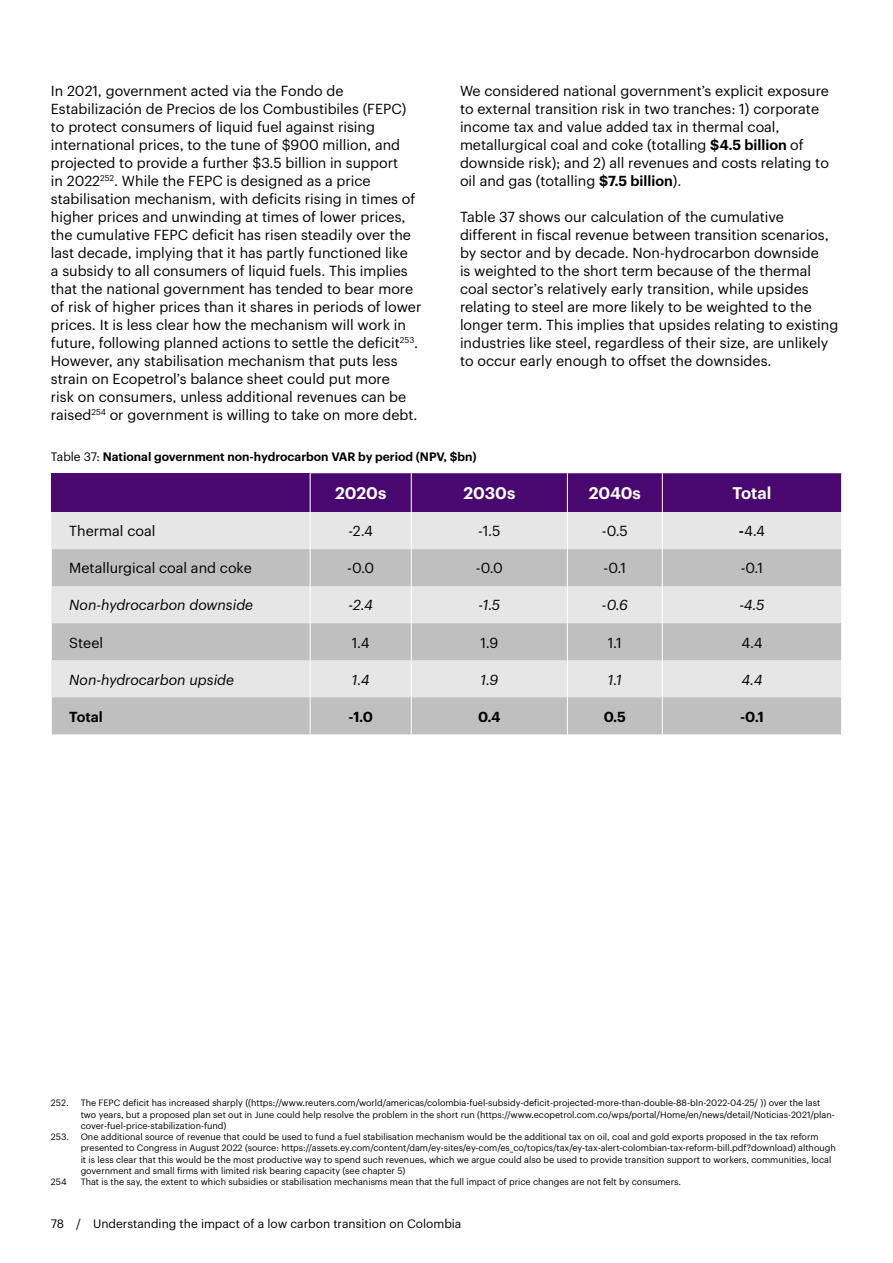
<style>
.page{position:relative;width:893px;height:1263px;background:#fff}
.page>*{position:absolute;margin:0;border:0;box-sizing:border-box;transform-origin:0 0}
.Sidebar_title_11_13{font:600 16.5px "Graphik";color:#fff}
.Body_9_5_12{font:14.25px/18px "Graphik";color:#000}
.Body_9_5_12-2{font:italic 14.25px "Graphik";color:#000}
.Body_9_5_12-3{font:600 14.25px "Graphik";color:#000}
.Caption_8_10{font:600 12px "Graphik";color:#000}
.t1{font:12px "Graphik";color:#000}
.Legal_bullet_L2_last{font:9px/11.2px "Graphik";color:#000}
.s1{font-weight:600}
.s2{font-weight:400}
</style>
<div class="page">
<div style="left:51px;top:473px;width:259px;height:39px;background:#48086f"></div>
<div style="left:311px;top:473px;width:530px;height:39px;background:#48086f"></div>
<div style="left:51px;top:512px;width:790px;height:37px;background:#e6e6e6"></div>
<svg style="left:51px;top:549px;width:790px;height:185px;background:#cecece"></svg>
<hr style="left:662px;top:473px;width:1px;height:39px;background:#fff">
<hr style="left:567px;top:473px;width:1px;height:39px;background:#fff">
<hr style="left:411px;top:473px;width:1px;height:39px;background:#fff">
<hr style="left:310px;top:512px;width:1px;height:37px;background:#fff">
<hr style="left:310px;top:586px;width:1px;height:37px;background:#fff">
<hr style="left:310px;top:660px;width:1px;height:37px;background:#fff">
<hr style="left:411px;top:512px;width:1px;height:37px;background:#fff">
<hr style="left:411px;top:586px;width:1px;height:37px;background:#fff">
<hr style="left:411px;top:660px;width:1px;height:37px;background:#fff">
<hr style="left:567px;top:512px;width:1px;height:37px;background:#fff">
<hr style="left:567px;top:586px;width:1px;height:37px;background:#fff">
<hr style="left:567px;top:660px;width:1px;height:37px;background:#fff">
<hr style="left:662px;top:512px;width:1px;height:37px;background:#fff">
<hr style="left:662px;top:586px;width:1px;height:37px;background:#fff">
<hr style="left:662px;top:660px;width:1px;height:37px;background:#fff">
<hr style="left:51px;top:549px;width:1px;height:37px;background:#fff">
<hr style="left:310px;top:549px;width:1px;height:37px;background:#fff">
<hr style="left:411px;top:549px;width:1px;height:37px;background:#fff">
<hr style="left:567px;top:549px;width:1px;height:37px;background:#fff">
<hr style="left:662px;top:549px;width:1px;height:37px;background:#fff">
<hr style="left:662px;top:623px;width:1px;height:37px;background:#fff">
<hr style="left:567px;top:623px;width:1px;height:37px;background:#fff">
<hr style="left:411px;top:623px;width:1px;height:37px;background:#fff">
<hr style="left:51px;top:623px;width:1px;height:37px;background:#fff">
<hr style="left:310px;top:623px;width:1px;height:37px;background:#fff">
<hr style="left:411px;top:697px;width:1px;height:37px;background:#fff">
<hr style="left:567px;top:697px;width:1px;height:37px;background:#fff">
<hr style="left:662px;top:697px;width:1px;height:37px;background:#fff">
<hr style="left:51px;top:697px;width:1px;height:37px;background:#fff">
<hr style="left:310px;top:697px;width:1px;height:37px;background:#fff">
<p class="Body_9_5_12" style="left:51px;top:81px;width:372px">In 2021, government acted via the Fondo de Estabilización de Precios de los Combustibiles (FEPC) to protect consumers of liquid fuel against rising international prices, to the tune of $900 million, and projected to provide a further $3.5 billion in support<br>in 2022<sup>252</sup>. While the FEPC is designed as a price stabilisation mechanism, with deficits rising in times of higher prices and unwinding at times of lower prices, the cumulative FEPC deficit has risen steadily over the last decade, implying that it has partly functioned like<br>a subsidy to all consumers of liquid fuels. This implies that the national government has tended to bear more of risk of higher prices than it shares in periods of lower prices. It is less clear how the mechanism will work in future, following planned actions to settle the deficit<sup>253</sup>.<br>However, any stabilisation mechanism that puts less strain on Ecopetrol’s balance sheet could put more<br>risk on consumers, unless additional revenues can be raised<sup>254</sup> or government is willing to take on more debt.</p>
<p class="Body_9_5_12" style="left:460px;top:81px;width:370px">We considered national government’s explicit exposure to external transition risk in two tranches: 1) corporate income tax and value added tax in thermal coal, metallurgical coal and coke (totalling <span class="s1">$4.5 billion</span> of downside risk); and 2) all revenues and costs relating to oil and gas (totalling <span class="s1">$7.5 billion</span>).</p>
<p class="Body_9_5_12" style="left:460px;top:207px;width:380px">Table 37 shows our calculation of the cumulative different in fiscal revenue between transition scenarios, by sector and by decade. Non-hydrocarbon downside<br>is weighted to the short term because of the thermal coal sector’s relatively early transition, while upsides relating to steel are more likely to be weighted to the longer term. This implies that upsides relating to existing industries like steel, regardless of their size, are unlikely to occur early enough to offset the downsides.</p>
<p class="Caption_8_10" style="left:51px;top:447px;width:427px"><span class="s2">Table 37:</span> National government non-hydrocarbon VAR by period (NPV, $bn)</p>
<p class="Sidebar_title_11_13" style="left:335px;top:481px;width:53px">2020s</p>
<p class="Sidebar_title_11_13" style="left:463px;top:481px;width:53px">2030s</p>
<p class="Sidebar_title_11_13" style="left:589px;top:481px;width:53px">2040s</p>
<p class="Sidebar_title_11_13" style="left:732px;top:481px;width:40px">Total</p>
<p class="Body_9_5_12" style="left:69px;top:521px;width:88px">Thermal coal</p>
<p class="Body_9_5_12" style="left:348px;top:521px;width:26px">-2.4</p>
<p class="Body_9_5_12" style="left:478px;top:521px;width:24px">-1.5</p>
<p class="Body_9_5_12" style="left:602px;top:521px;width:27px">-0.5</p>
<p class="Body_9_5_12" style="left:739px;top:521px;width:28px"><span class="s1">-</span>4.4</p>
<p class="Body_9_5_12" style="left:69px;top:558px;width:184px">Metallurgical coal and coke</p>
<p class="Body_9_5_12" style="left:347px;top:558px;width:28px">-0.0</p>
<p class="Body_9_5_12" style="left:476px;top:558px;width:28px">-0.0</p>
<p class="Body_9_5_12" style="left:604px;top:558px;width:24px">-0.1</p>
<p class="Body_9_5_12" style="left:741px;top:558px;width:24px">-0.1</p>
<p class="Body_9_5_12-2" style="left:69px;top:595px;width:185px">Non-hydrocarbon downside</p>
<p class="Body_9_5_12-2" style="left:348px;top:595px;width:26px">-2.4</p>
<p class="Body_9_5_12-2" style="left:478px;top:595px;width:23px">-1.5</p>
<p class="Body_9_5_12-2" style="left:602px;top:595px;width:27px">-0.6</p>
<p class="Body_9_5_12-2" style="left:739px;top:595px;width:27px">-4.5</p>
<p class="Body_9_5_12" style="left:69px;top:632px;width:35px">Steel</p>
<p class="Body_9_5_12" style="left:352px;top:632px;width:19px">1.4</p>
<p class="Body_9_5_12" style="left:480px;top:632px;width:19px">1.9</p>
<p class="Body_9_5_12" style="left:608px;top:632px;width:16px">1.1</p>
<p class="Body_9_5_12" style="left:742px;top:632px;width:22px">4.4</p>
<p class="Body_9_5_12-2" style="left:69px;top:669px;width:166px">Non-hydrocarbon upside</p>
<p class="Body_9_5_12-2" style="left:352px;top:669px;width:19px">1.4</p>
<p class="Body_9_5_12-2" style="left:480px;top:669px;width:19px">1.9</p>
<p class="Body_9_5_12-2" style="left:608px;top:669px;width:16px">1.1</p>
<p class="Body_9_5_12-2" style="left:742px;top:669px;width:22px">4.4</p>
<p class="Body_9_5_12-3" style="left:69px;top:705px;width:35px">Total</p>
<p class="Body_9_5_12-3" style="left:348px;top:705px;width:26px">-1.0</p>
<p class="Body_9_5_12-3" style="left:478px;top:705px;width:24px">0.4</p>
<p class="Body_9_5_12-3" style="left:604px;top:705px;width:24px">0.5</p>
<p class="Body_9_5_12-3" style="left:740px;top:705px;width:25px">-0.1</p>
<p class="Legal_bullet_L2_last" style="left:51px;top:1097px;width:19px">252.</p>
<p class="Legal_bullet_L2_last" style="left:81px;top:1097px;width:756px">The FEPC deficit has increased sharply ((https://www.reuters.com/world/americas/colombia-fuel-subsidy-deficit-projected-more-than-double-88-bln-2022-04-25/ )) over the last two years, but a proposed plan set out in June could help resolve the problem in the short run (https://www.ecopetrol.com.co/wps/portal/Home/en/news/detail/Noticias-2021/plan&shy;cover-fuel-price-stabilization-fund)</p>
<p class="Legal_bullet_L2_last" style="left:51px;top:1130px;width:20px">253.</p>
<p class="Legal_bullet_L2_last" style="left:81px;top:1130px;width:757px">One additional source of revenue that could be used to fund a fuel stabilisation mechanism would be the additional tax on oil, coal and gold exports proposed in the tax reform presented to Congress in August 2022 (source: https://assets.ey.com/content/dam/ey-sites/ey-com/es_co/topics/tax/ey-tax-alert-colombian-tax-reform-bill.pdf?download) although it is less clear that this would be the most productive way to spend such revenues, which we argue could also be used to provide transition support to workers, communities, local government and small firms with limited risk bearing capacity (see chapter 5)</p>
<p class="Legal_bullet_L2_last" style="left:51px;top:1175px;width:17px">254</p>
<p class="Legal_bullet_L2_last" style="left:81px;top:1175px;width:602px">That is the say, the extent to which subsidies or stabilisation mechanisms mean that the full impact of price changes are not felt by consumers.</p>
<p class="t1" style="left:51px;top:1215px;width:412px">78 / Understanding the impact of a low carbon transition on Colombia</p>
</div>
